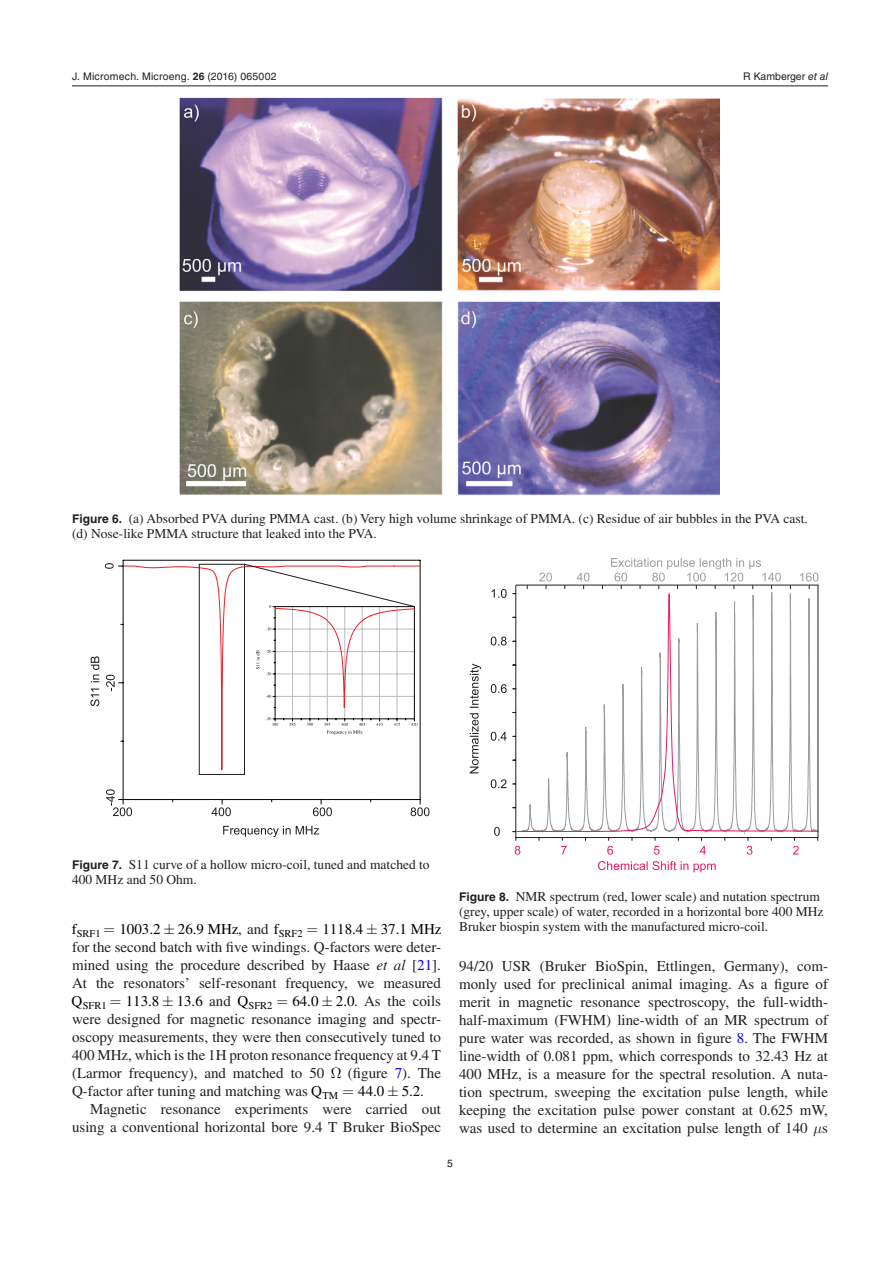
<style>
.page{position:relative;width:893px;height:1263px;background:#fff}
.page>*{position:absolute;margin:0;border:0;box-sizing:border-box;transform-origin:0 0}
.t1{font:15px/18px "Times LT Std";color:#231f20;text-align:justify}
.t2{font:15px "Times LT Std";color:#000}
.t3{font:13.5px/15px "Times LT Std";color:#231f20}
.t4{font:10.5px "Helvetica LT Std";letter-spacing:.02em;color:#231f20}
.t5{font:10.5px "Helvetica LT Std";color:#231f20}
.t6{font:10.5px "Times LT Std";letter-spacing:-.005em;color:#000}
.s1{font-family:"Helvetica";font-weight:700}
.s2{font-family:"Helvetica"}
.s3{font-style:italic}
.s4{font-family:"Helvetica LT Std";font-weight:700;font-size:12px}
.s5{color:#231f20}
.s6{color:#00f}
.s7{font-family:"STIX General"}
.s8{color:#000}
</style>
<div class="page">
<hr style="left:72px;top:86px;width:756px;height:1px;background:#231f20">
<img style="left:179px;top:97px;width:540px;height:399px">
<hr style="left:123px;top:560px;width:297px;height:1px;background:#040503">
<hr style="left:123px;top:560px;width:1px;height:239px;background:#040503">
<hr style="left:420px;top:560px;width:1px;height:239px;background:#040503">
<svg style="left:123px;top:565px;width:297px;height:224px"></svg>
<svg style="left:199px;top:564px;width:216px;height:211px"></svg>
<svg style="left:105px;top:563px;width:18px;height:6px"></svg>
<svg style="left:90px;top:654px;width:33px;height:52px"></svg>
<svg style="left:223px;top:825px;width:96px;height:12px"></svg>
<svg style="left:106px;top:789px;width:323px;height:27px"></svg>
<svg style="left:598px;top:861px;width:118px;height:11px"></svg>
<svg style="left:494px;top:827px;width:6px;height:9px"></svg>
<svg style="left:491px;top:779px;width:16px;height:9px"></svg>
<svg style="left:491px;top:732px;width:16px;height:9px"></svg>
<svg style="left:491px;top:684px;width:16px;height:9px"></svg>
<svg style="left:491px;top:637px;width:16px;height:8px"></svg>
<svg style="left:492px;top:589px;width:15px;height:9px"></svg>
<svg style="left:470px;top:664px;width:11px;height:109px"></svg>
<svg style="left:515px;top:846px;width:284px;height:9px"></svg>
<svg style="left:513px;top:558px;width:306px;height:282px"></svg>
<p class="t4" style="left:72px;top:70px;width:206px">J. Micromech. Microeng. <span class="s1">26</span> (<span class="s2">2016</span>) 065002</p>
<p class="t5" style="left:743px;top:70px;width:86px">R Kamberger <span class="s3">et al</span></p>
<p class="t3" style="left:72px;top:511px;width:737px"><span class="s4">Figure 6.</span> (a) Absorbed PVA during PMMA cast. (b) Very high volume shrinkage of PMMA. (c) Residue of air bubbles in the PVA cast. (d) Nose-like PMMA structure that leaked into the PVA.</p>
<p class="t3" style="left:72px;top:857px;width:359px"><span class="s4">Figure 7.</span> S11 curve of a hollow micro-coil, tuned and matched to<br>400 MHz and 50 Ohm.</p>
<p class="t6" style="left:72px;top:927px;width:30px"><sup>f</sup>SRF1</p>
<p class="t2" style="left:120px;top:921px;width:185px">1003.2 26.9 MHz<span class="s5">, and</span> f<sub>SRF2</sub></p>
<p class="t2" style="left:322px;top:921px;width:121px">1118.4 37.1 MHz</p>
<p class="t1" style="left:72px;top:938px;width:371px">for the second batch with five windings. Q-factors were deter&shy;mined using the procedure described by Haase <span class="s3">et al</span> [<span class="s6">21</span>].<br>At the resonators<span class="s7">’</span> self-resonant frequency, we measured</p>
<p class="t6" style="left:72px;top:999px;width:37px"><sup>Q</sup>SFR1</p>
<p class="t2" style="left:126px;top:993px;width:148px">113.8 13.6 <span class="s5">and</span> Q<sub>SFR2</sub></p>
<p class="t1" style="left:72px;top:992px;width:371px;text-indent:220px"><span class="s8">64.0 2.0</span>. As the coils were designed for magnetic resonance imaging and spectr&shy;oscopy measurements, they were then consecutively tuned to 400 MHz, which is the 1H proton resonance frequency at 9.4 T (Larmor frequency), and matched to 50</p>
<p class="t1" style="left:348px;top:1064px;width:95px">(figure <span class="s6">7</span>). The</p>
<p class="t1" style="left:72px;top:1082px;width:268px">Q-factor after tuning and matching was <span class="s8">Q</span><sub>TM</sub></p>
<p class="t2" style="left:358px;top:1083px;width:67px">44.0 5.2<span class="s5">.</span></p>
<p class="t1" style="left:90px;top:1100px;width:353px">Magnetic resonance experiments were carried out</p>
<p class="t1" style="left:72px;top:1118px;width:371px">using a conventional horizontal bore 9.4 T Bruker BioSpec</p>
<p class="t3" style="left:459px;top:889px;width:366px"><span class="s4">Figure 8.</span> NMR spectrum (red, lower scale) and nutation spectrum (grey, upper scale) of water, recorded in a horizontal bore 400 MHz<br>Bruker biospin system with the manufactured micro-coil.</p>
<p class="t1" style="left:459px;top:957px;width:371px">94/20 USR (Bruker BioSpin, Ettlingen, Germany), com&shy;monly used for preclinical animal imaging. As a figure of merit in magnetic resonance spectroscopy, the full-width&shy;half-maximum (FWHM) line-width of an MR spectrum of pure water was recorded, as shown in figure <span class="s6">8</span>. The FWHM line-width of 0.081 ppm, which corresponds to 32.43 Hz at 400 MHz, is a measure for the spectral resolution. A nuta&shy;tion spectrum, sweeping the excitation pulse length, while keeping the excitation pulse power constant at 0.625 mW, was used to determine an excitation pulse length of 140 s</p>
<p class="t4" style="left:447px;top:1157px;width:7px">5</p>
</div>
